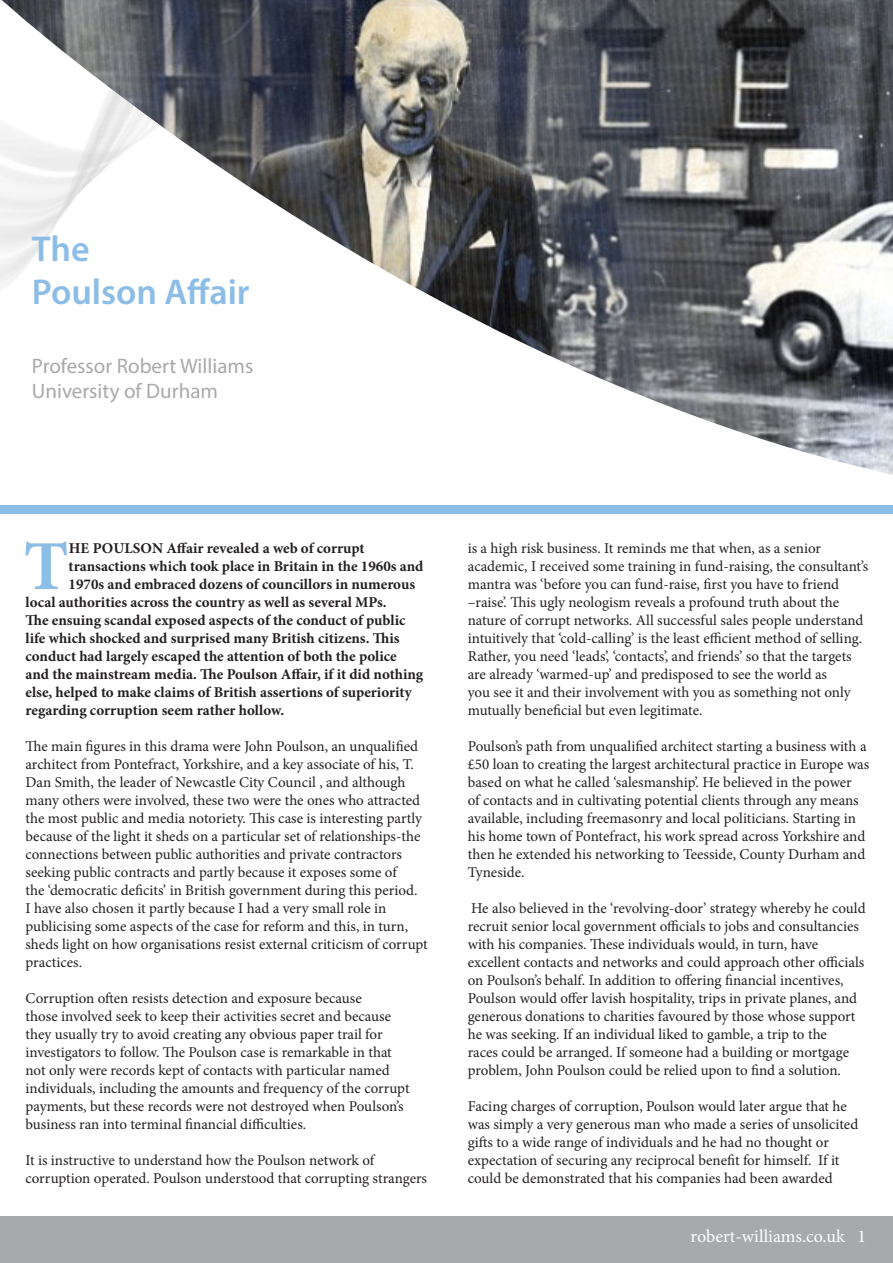
<style>
.page{position:relative;width:893px;height:1263px;background:#fff}
.page>*{position:absolute;margin:0;border:0;box-sizing:border-box;transform-origin:0 0}
.t1{font:700 70.35px "Minion Pro";color:#8cbde6}
.t2{font:600 36px "Myriad Pro";color:#8cbde6}
.t3{font:21px "Myriad Pro";color:#a8a9ad}
.t4{font:18px "Minion Pro";color:#fff}
.t5{font:15px/18px "Minion Pro";color:#231f20}
.t6{font:700 15px "Minion Pro";color:#231f20}
</style>
<div class="page">
<div style="left:0;top:1217px;width:893px;height:46px;background:#a8a9ad"></div>
<svg style="left:2px;top:0;width:891px;height:475px"></svg>
<img style="left:0;top:77px;width:231px;height:229px">
<div style="left:0;top:505px;width:893px;height:8px;background:#8cbde6"></div>
<p class="t2" style="left:32px;top:226px;width:59px">The</p>
<p class="t2" style="left:32px;top:269px;width:219px">Poulson Affair</p>
<p class="t3" style="left:32px;top:352px;width:223px">Professor Robert Williams</p>
<p class="t3" style="left:32px;top:378px;width:188px">University of Durham</p>
<p class="t1" style="left:24px;top:517px;width:47px">T</p>
<p class="t6" style="left:69px;top:538px;width:297px">HE POULSON Affair revealed a web of corrupt</p>
<p class="t6" style="left:69px;top:556px;width:356px">transactions which took place in Britain in the 1960s and</p>
<p class="t6" style="left:69px;top:574px;width:348px">1970s and embraced dozens of councillors in numerous</p>
<p class="t6" style="left:26px;top:592px;width:363px">local authorities across the country as well as several MPs.</p>
<p class="t6" style="left:26px;top:610px;width:382px">The ensuing scandal exposed aspects of the conduct of public</p>
<p class="t6" style="left:26px;top:628px;width:375px">life which shocked and surprised many British citizens. This</p>
<p class="t6" style="left:26px;top:646px;width:373px">conduct had largely escaped the attention of both the police</p>
<p class="t6" style="left:26px;top:664px;width:399px">and the mainstream media. The Poulson Affair, if it did nothing</p>
<p class="t6" style="left:26px;top:682px;width:388px">else, helped to make claims of British assertions of superiority</p>
<p class="t6" style="left:26px;top:700px;width:260px">regarding corruption seem rather hollow.</p>
<p class="t5" style="left:26px;top:737px;width:404px">The main figures in this drama were John Poulson, an unqualified architect from Pontefract, Yorkshire, and a key associate of his, T.<br>Dan Smith, the leader of Newcastle City Council , and although many others were involved, these two were the ones who attracted the most public and media notoriety. This case is interesting partly because of the light it sheds on a particular set of relationships-the connections between public authorities and private contractors seeking public contracts and partly because it exposes some of<br>the ‘democratic deficits’ in British government during this period.<br>I have also chosen it partly because I had a very small role in publicising some aspects of the case for reform and this, in turn, sheds light on how organisations resist external criticism of corrupt practices.</p>
<p class="t5" style="left:26px;top:989px;width:386px">Corruption often resists detection and exposure because<br>those involved seek to keep their activities secret and because they usually try to avoid creating any obvious paper trail for investigators to follow. The Poulson case is remarkable in that not only were records kept of contacts with particular named individuals, including the amounts and frequency of the corrupt payments, but these records were not destroyed when Poulson’s business ran into terminal financial difficulties.</p>
<p class="t5" style="left:26px;top:1151px;width:403px">It is instructive to understand how the Poulson network of corruption operated. Poulson understood that corrupting strangers</p>
<p class="t5" style="left:468px;top:539px;width:402px">is a high risk business. It reminds me that when, as a senior academic, I received some training in fund-raising, the consultant’s mantra was ‘before you can fund-raise, first you have to friend –raise’. This ugly neologism reveals a profound truth about the nature of corrupt networks. All successful sales people understand intuitively that ‘cold-calling’ is the least efficient method of selling.<br>Rather, you need ‘leads’, ‘contacts’, and friends’ so that the targets are already ‘warmed-up’ and predisposed to see the world as<br>you see it and their involvement with you as something not only mutually beneficial but even legitimate.</p>
<p class="t5" style="left:468px;top:737px;width:403px">Poulson’s path from unqualified architect starting a business with a £50 loan to creating the largest architectural practice in Europe was based on what he called ‘salesmanship’. He believed in the power<br>of contacts and in cultivating potential clients through any means available, including freemasonry and local politicians. Starting in his home town of Pontefract, his work spread across Yorkshire and then he extended his networking to Teesside, County Durham and Tyneside.</p>
<p class="t5" style="left:468px;top:899px;width:399px">He also believed in the ‘revolving-door’ strategy whereby he could recruit senior local government officials to jobs and consultancies with his companies. These individuals would, in turn, have excellent contacts and networks and could approach other officials on Poulson’s behalf. In addition to offering financial incentives, Poulson would offer lavish hospitality, trips in private planes, and generous donations to charities favoured by those whose support he was seeking. If an individual liked to gamble, a trip to the<br>races could be arranged. If someone had a building or mortgage problem, John Poulson could be relied upon to find a solution.</p>
<p class="t5" style="left:468px;top:1097px;width:392px">Facing charges of corruption, Poulson would later argue that he was simply a very generous man who made a series of unsolicited gifts to a wide range of individuals and he had no thought or expectation of securing any reciprocal benefit for himself. If it could be demonstrated that his companies had been awarded</p>
<p class="t4" style="left:691px;top:1224px;width:177px">robert-williams.co.uk 1</p>
</div>
